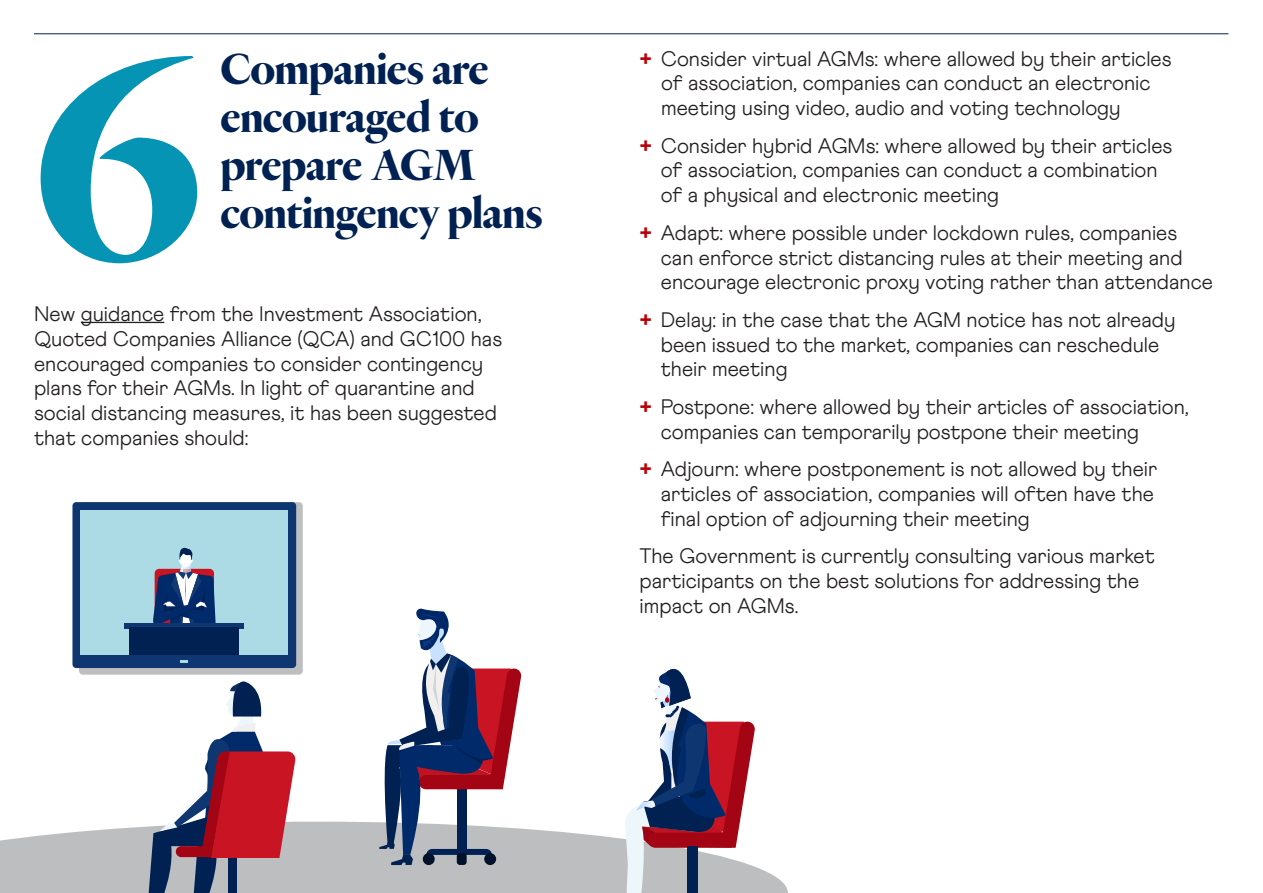
<style>
.page{position:relative;width:1263px;height:893px;background:#fff}
.page>*{position:absolute;margin:0;border:0;box-sizing:border-box;transform-origin:0 0}
.numbers{font:700 300px "Heldane Display";color:#0594b4}
.Heading_02{font:700 45px/48px "Heldane Display";letter-spacing:-.005em;color:#002152}
.Body{font:300 21px/24.8px "Athletics";color:#231f20}
.s1{font-weight:800;color:#ba0008}
</style>
<div class="page">
<hr style="left:34px;top:34px;width:1194px;height:1px;background:#002152">
<hr style="left:81px;top:322px;width:83px;height:1px;background:#231f20">
<hr style="left:0;top:701px;width:2px;height:36px;background:#002152">
<svg style="left:0;top:822px;width:788px;height:71px;background:#c6c7c9"></svg>
<svg style="left:146px;top:681px;width:150px;height:212px"></svg>
<svg style="left:379px;top:608px;width:143px;height:257px"></svg>
<svg style="left:623px;top:668px;width:132px;height:225px"></svg>
<div style="left:79px;top:502px;width:224px;height:173px;background:#bcbec0;border-radius:4px"></div>
<div style="left:72px;top:502px;width:224px;height:166px;background:#0e3671;border-radius:4px"></div>
<div style="left:81px;top:510px;width:207px;height:145px;background:#acdbe6"></div>
<svg style="left:153px;top:547px;width:63px;height:76px"></svg>
<div style="left:125px;top:623px;width:119px;height:5px;background:#0e3671"></div>
<div style="left:130px;top:628px;width:109px;height:27px;background:#002152"></div>
<svg style="left:181px;top:661px;width:7px;height:2px"></svg>
<p class="numbers" style="left:34px;top:-24px;width:171px">6</p>
<p class="Heading_02" style="left:221px;top:46px;width:323px">Companies are encouraged to prepare AGM contingency plans</p>
<p class="Body" style="left:661px;top:46px;width:512px;text-indent:-21px"><span class="s1">+</span> Consider virtual AGMs: where allowed by their articles of association, companies can conduct an electronic meeting using video, audio and voting technology</p>
<p class="Body" style="left:661px;top:133px;width:513px;text-indent:-21px"><span class="s1">+</span> Consider hybrid AGMs: where allowed by their articles of association, companies can conduct a combination of a physical and electronic meeting</p>
<p class="Body" style="left:661px;top:220px;width:554px;text-indent:-21px"><span class="s1">+</span> Adapt: where possible under lockdown rules, companies can enforce strict distancing rules at their meeting and encourage electronic proxy voting rather than attendance</p>
<p class="Body" style="left:661px;top:307px;width:516px;text-indent:-21px"><span class="s1">+</span> Delay: in the case that the AGM notice has not already been issued to the market, companies can reschedule their meeting</p>
<p class="Body" style="left:661px;top:394px;width:530px;text-indent:-21px"><span class="s1">+</span> Postpone: where allowed by their articles of association, companies can temporarily postpone their meeting</p>
<p class="Body" style="left:661px;top:457px;width:498px;text-indent:-21px"><span class="s1">+</span> Adjourn: where postponement is not allowed by their articles of association, companies will often have the final option of adjourning their meeting</p>
<p class="Body" style="left:639px;top:544px;width:517px">The Government is currently consulting various market participants on the best solutions for addressing the impact on AGMs.</p>
<p class="Body" style="left:34px;top:302px;width:470px">New guidance from the Investment Association, Quoted Companies Alliance (QCA) and GC100 has encouraged companies to consider contingency plans for their AGMs. In light of quarantine and social distancing measures, it has been suggested that companies should:</p>
</div>
